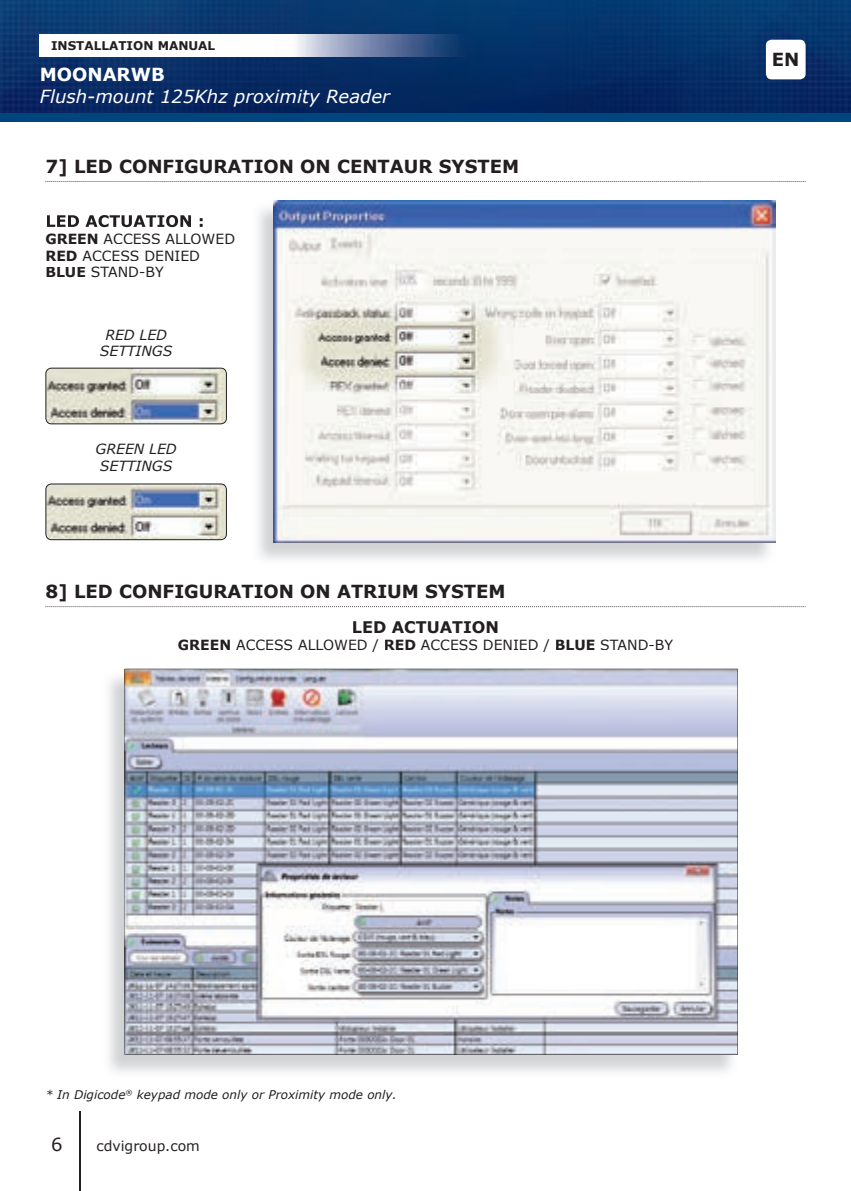
<style>
.page{position:relative;width:851px;height:1191px;background:#fff}
.page>*{position:absolute;margin:0;border:0;box-sizing:border-box;transform-origin:0 0}
.t1{font:700 18px "Verdana";color:#231f20}
.t2{font:italic 18px "Verdana";color:#fff}
.t3{font:700 18px "Verdana";color:#fff}
.t4{font:18px "Verdana";color:#231f20}
.t5{font:700 16px "Verdana";color:#231f20}
.t6{font:14px/16.8px "Verdana";color:#231f20}
.t7{font:italic 14px/16.8px "Verdana";color:#231f20;text-align:center}
.t8{font:italic 12px "Verdana";color:#231f20}
.t9{font:700 12px "Verdana";color:#231f20}
.s1{font-weight:700}
</style>
<div class="page">
<svg style="left:45px;top:181px;width:760px;height:1px"></svg>
<svg style="left:45px;top:606px;width:760px;height:1px"></svg>
<svg style="left:45px;top:483px;width:182px;height:57px;background:#bdc0bc"></svg>
<svg style="left:45px;top:367px;width:182px;height:57px;background:#bdbfbc"></svg>
<svg style="left:47px;top:215px;width:155px;height:12px"></svg>
<img style="left:258px;top:201px;width:511px;height:359px">
<img style="left:274px;top:200px;width:501px;height:343px">
<img style="left:109px;top:677px;width:628px;height:395px">
<svg style="left:124px;top:668px;width:613px;height:386px"></svg>
<hr style="left:79px;top:1111px;width:1px;height:80px;background:#231f20">
<img style="left:0;top:0;width:850px;height:113px">
<div style="left:0;top:113px;width:850px;height:9px;background:#00467e"></div>
<img style="left:40px;top:34px;width:425px;height:23px">
<div style="left:765px;top:40px;width:40px;height:39px;background:#fff;border-radius:6px"></div>
<p class="t9" style="left:51px;top:38px;width:166px">INSTALLATION MANUAL</p>
<p class="t3" style="left:40px;top:63px;width:126px">MOONARWB</p>
<p class="t2" style="left:40px;top:85px;width:351px">Flush-mount 125Khz proximity Reader</p>
<p class="t1" style="left:45px;top:155px;width:475px">7] LED CONFIGURATION ON CENTAUR SYSTEM</p>
<p class="t6" style="left:45px;top:230px;width:191px"><span class="s1">GREEN</span> ACCESS ALLOWED<br><span class="s1">RED</span> ACCESS DENIED<br><span class="s1">BLUE</span> STAND-BY</p>
<p class="t7" style="left:100px;top:326px;width:74px">RED LED<br>SETTINGS</p>
<p class="t7" style="left:96px;top:440px;width:83px">GREEN LED<br>SETTINGS</p>
<p class="t1" style="left:45px;top:579px;width:461px">8] LED CONFIGURATION ON ATRIUM SYSTEM</p>
<p class="t5" style="left:352px;top:617px;width:148px">LED ACTUATION</p>
<p class="t6" style="left:178px;top:636px;width:496px"><span class="s1">GREEN</span> ACCESS ALLOWED / <span class="s1">RED</span> ACCESS DENIED / <span class="s1">BLUE</span> STAND-BY</p>
<p class="t1" style="left:771px;top:48px;width:29px">EN</p>
<p class="t8" style="left:45px;top:1087px;width:353px">* In Digicode<sup>®</sup> keypad mode only or Proximity mode only.</p>
<p class="t4" style="left:51px;top:1133px;width:13px">6</p>
<p class="t6" style="left:96px;top:1137px;width:105px">cdvigroup.com</p>
</div>
